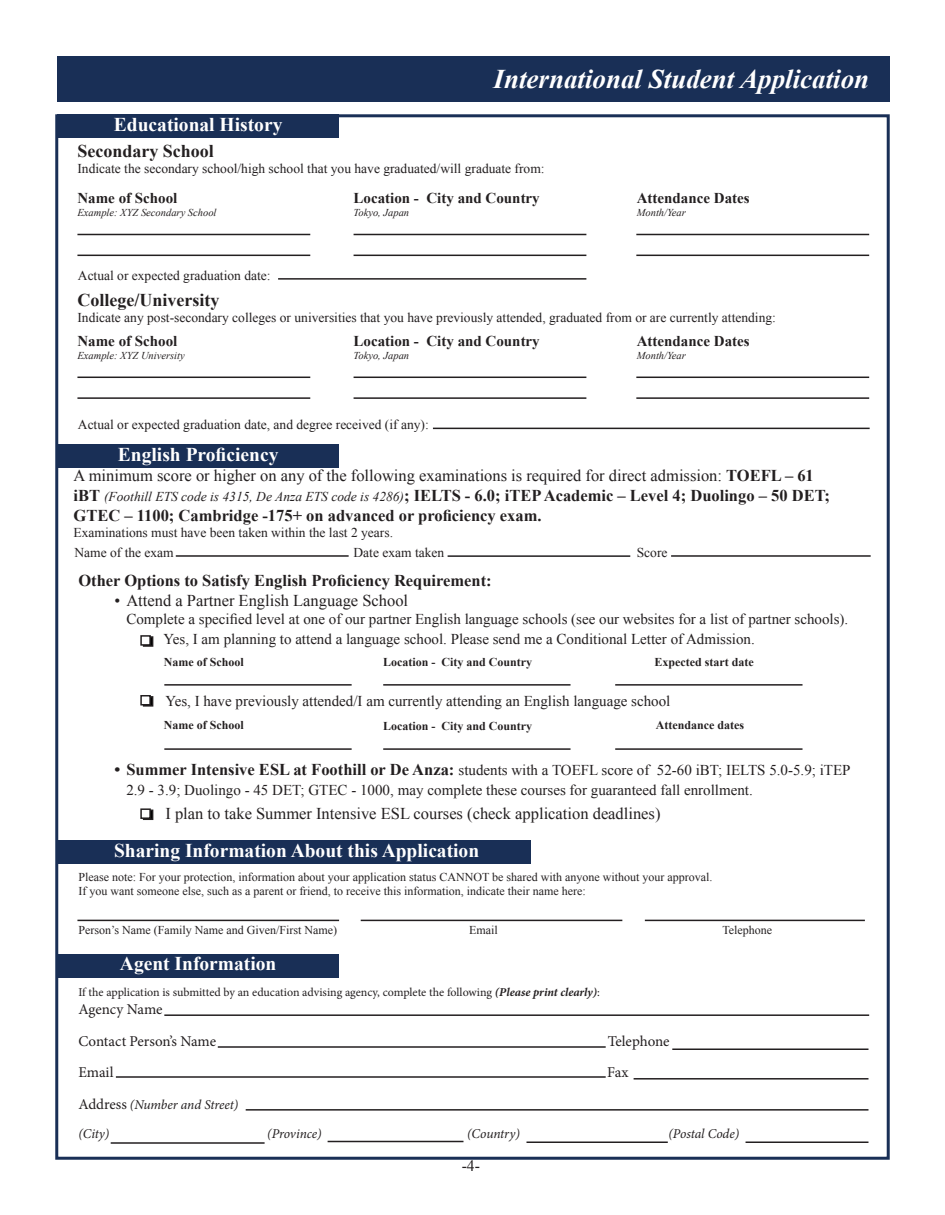
<style>
.page{position:relative;width:945px;height:1215px;background:#fff}
.page>*{position:absolute;margin:0;border:0;box-sizing:border-box;transform-origin:0 0}
.t1{font:italic 700 27px "Times New Roman";color:#fff}
.Section_title{font:700 19.5px "Times New Roman";color:#fff}
.t2{font:700 18px "Times New Roman";color:#231f20}
.app_text{font:700 16.5px/19.8px "Times New Roman";color:#231f20}
.app_text-2{font:16.5px "Times New Roman";color:#231f20}
.text{font:15.75px "Times New Roman";color:#231f20}
.app_text-3{font:15px/19.8px "Times New Roman";color:#231f20}
.app_text-4{font:700 15px "Times New Roman";color:#231f20}
.t3{font:15px "Minion Pro";letter-spacing:-.005em;color:#231f20}
.app_text-5{font:13.5px "Times New Roman";color:#231f20}
.t4{font:italic 13.5px "Minion Pro";letter-spacing:-.01em;color:#231f20}
.t5{font:12px "Times New Roman";color:#231f20}
.app_text-6{font:700 12px "Times New Roman";color:#231f20}
.t6{font:12px "Minion Pro";letter-spacing:-.005em;color:#231f20}
.app_text-7{font:italic 10.5px "Times New Roman";color:#231f20}
.s1{font-weight:400}
.s2{font-weight:400;font-style:italic;font-size:13.5px}
.s3{font-weight:700;font-size:16.5px}
.s4{font-weight:700;font-style:italic}
.s5{font-style:normal;font-size:15px}
</style>
<div class="page">
<div style="left:57px;top:56px;width:833px;height:46px;background:#192f56"></div>
<div style="left:55px;top:114px;width:835px;height:1046px;background:#fff;border:3px solid #192f56"></div>
<div style="left:57px;top:114px;width:282px;height:24px;background:#192f56"></div>
<div style="left:57px;top:444px;width:282px;height:24px;background:#192f56"></div>
<div style="left:57px;top:954px;width:282px;height:23px;background:#192f56"></div>
<div style="left:57px;top:840px;width:474px;height:24px;background:#192f56"></div>
<hr style="left:77px;top:234px;width:233px;height:1px;background:#231f20">
<hr style="left:77px;top:377px;width:233px;height:1px;background:#231f20">
<hr style="left:354px;top:234px;width:232px;height:1px;background:#231f20">
<hr style="left:354px;top:377px;width:232px;height:1px;background:#231f20">
<hr style="left:636px;top:234px;width:233px;height:1px;background:#231f20">
<hr style="left:636px;top:377px;width:233px;height:1px;background:#231f20">
<hr style="left:77px;top:255px;width:233px;height:1px;background:#231f20">
<hr style="left:77px;top:397px;width:233px;height:2px;background:#231f20">
<hr style="left:354px;top:255px;width:232px;height:1px;background:#231f20">
<hr style="left:354px;top:397px;width:232px;height:2px;background:#231f20">
<hr style="left:636px;top:255px;width:233px;height:1px;background:#231f20">
<hr style="left:636px;top:397px;width:233px;height:2px;background:#231f20">
<hr style="left:278px;top:278px;width:308px;height:2px;background:#231f20">
<hr style="left:433px;top:428px;width:437px;height:1px;background:#231f20">
<hr style="left:77px;top:920px;width:262px;height:1px;background:#231f20">
<hr style="left:361px;top:920px;width:261px;height:1px;background:#231f20">
<hr style="left:645px;top:920px;width:220px;height:1px;background:#231f20">
<hr style="left:176px;top:555px;width:173px;height:2px;background:#231f20">
<hr style="left:164px;top:684px;width:188px;height:2px;background:#231f20">
<hr style="left:164px;top:748px;width:188px;height:2px;background:#231f20">
<hr style="left:383px;top:684px;width:188px;height:2px;background:#231f20">
<hr style="left:383px;top:748px;width:188px;height:2px;background:#231f20">
<hr style="left:615px;top:684px;width:188px;height:2px;background:#231f20">
<hr style="left:615px;top:748px;width:188px;height:2px;background:#231f20">
<hr style="left:448px;top:555px;width:182px;height:2px;background:#231f20">
<hr style="left:671px;top:555px;width:200px;height:2px;background:#231f20">
<hr style="left:164px;top:1014px;width:705px;height:2px;background:#231f20">
<hr style="left:672px;top:1048px;width:197px;height:2px;background:#231f20">
<hr style="left:218px;top:1046px;width:388px;height:2px;background:#231f20">
<hr style="left:116px;top:1076px;width:490px;height:2px;background:#231f20">
<hr style="left:246px;top:1109px;width:623px;height:2px;background:#231f20">
<hr style="left:111px;top:1142px;width:154px;height:2px;background:#231f20">
<hr style="left:328px;top:1141px;width:135px;height:1px;background:#231f20">
<hr style="left:526px;top:1142px;width:142px;height:1px;background:#231f20">
<hr style="left:746px;top:1142px;width:122px;height:1px;background:#231f20">
<hr style="left:634px;top:1078px;width:234px;height:2px;background:#231f20">
<div style="left:143px;top:636px;width:10px;height:11px;border:2px solid #231f20"></div>
<div style="left:141px;top:636px;width:9px;height:9px;background:#fff"></div>
<div style="left:140px;top:635px;width:11px;height:11px;border:2px solid #231f20"></div>
<div style="left:143px;top:696px;width:10px;height:11px;border:2px solid #231f20"></div>
<div style="left:141px;top:696px;width:9px;height:9px;background:#fff"></div>
<div style="left:140px;top:695px;width:11px;height:11px;border:2px solid #231f20"></div>
<div style="left:143px;top:810px;width:10px;height:10px;border:2px solid #231f20"></div>
<div style="left:141px;top:809px;width:9px;height:9px;background:#fff"></div>
<div style="left:140px;top:808px;width:11px;height:11px;border:2px solid #231f20"></div>
<p class="Section_title" style="left:114px;top:111px;width:170px">Educational History</p>
<h1 class="t1" style="left:494px;top:60px;width:377px">International Student Application</h1>
<p class="t2" style="left:77px;top:139px;width:138px">Secondary School</p>
<p class="app_text-5" style="left:77px;top:160px;width:469px">Indicate the secondary school/high school that you have graduated/will graduate from:</p>
<p class="app_text-4" style="left:77px;top:188px;width:101px">Name of School</p>
<p class="app_text-7" style="left:77px;top:205px;width:141px">Example: XYZ Secondary School</p>
<p class="app_text-5" style="left:78px;top:266px;width:194px">Actual or expected graduation date:</p>
<p class="app_text-4" style="left:354px;top:188px;width:188px">Location - City and Country</p>
<p class="app_text-7" style="left:354px;top:205px;width:57px">Tokyo, Japan</p>
<p class="app_text-4" style="left:637px;top:188px;width:114px">Attendance Dates</p>
<p class="app_text-7" style="left:637px;top:205px;width:51px">Month/Year</p>
<p class="t2" style="left:77px;top:287px;width:143px">College/University</p>
<p class="app_text-5" style="left:77px;top:308px;width:700px">Indicate any post-secondary colleges or universities that you have previously attended, graduated from or are currently attending:</p>
<p class="app_text-4" style="left:77px;top:331px;width:101px">Name of School</p>
<p class="app_text-7" style="left:77px;top:348px;width:109px">Example: XYZ University</p>
<p class="app_text-4" style="left:354px;top:331px;width:188px">Location - City and Country</p>
<p class="app_text-7" style="left:354px;top:348px;width:57px">Tokyo, Japan</p>
<p class="app_text-5" style="left:78px;top:415px;width:352px">Actual or expected graduation date, and degree received (if any):</p>
<p class="Section_title" style="left:118px;top:441px;width:162px">English Proficiency</p>
<p class="app_text-4" style="left:637px;top:331px;width:114px">Attendance Dates</p>
<p class="app_text-7" style="left:637px;top:348px;width:51px">Month/Year</p>
<p class="app_text" style="left:74px;top:465px;width:758px"><span class="s1">A minimum score or higher on any of the following examinations is required for direct admission:</span> TOEFL – 61 iBT <span class="s2">(Foothill ETS code is 4315, De Anza ETS code is 4286)</span>; IELTS - 6.0; iTEP Academic – Level 4; Duolingo – 50 DET;<br>GTEC – 1100; Cambridge -175+ on advanced or proficiency exam.</p>
<p class="app_text-5" style="left:74px;top:523px;width:321px">Examinations must have been taken within the last 2 years.</p>
<p class="app_text" style="left:78px;top:571px;width:415px">Other Options to Satisfy English Proficiency Requirement:</p>
<p class="app_text-2" style="left:114px;top:590px;width:295px">• Attend a Partner English Language School</p>
<p class="app_text-3" style="left:164px;top:609px;width:686px;text-indent:-37px">Complete a specified level at one of our partner English language schools (see our websites for a list of partner schools).<br>Yes, I am planning to attend a language school. Please send me a Conditional Letter of Admission.</p>
<p class="app_text-5" style="left:74px;top:544px;width:101px">Name of the exam</p>
<p class="app_text-5" style="left:354px;top:544px;width:92px">Date exam taken</p>
<p class="app_text-5" style="left:637px;top:544px;width:32px">Score</p>
<p class="app_text-6" style="left:164px;top:654px;width:81px">Name of School</p>
<p class="app_text-6" style="left:383px;top:653px;width:151px">Location - City and Country</p>
<p class="app_text-6" style="left:654px;top:653px;width:101px">Expected start date</p>
<p class="app_text-3" style="left:165px;top:691px;width:507px">Yes, I have previously attended/I am currently attending an English language school</p>
<p class="app_text-6" style="left:164px;top:717px;width:81px">Name of School</p>
<p class="app_text-6" style="left:383px;top:717px;width:151px">Location - City and Country</p>
<p class="app_text-6" style="left:656px;top:717px;width:90px">Attendance dates</p>
<p class="app_text-3" style="left:126px;top:760px;width:726px;text-indent:-12px"><span class="s3">• Summer Intensive ESL at Foothill or De Anza:</span> students with a TOEFL score of 52-60 iBT; IELTS 5.0-5.9; iTEP<br>2.9 - 3.9; Duolingo - 45 DET; GTEC - 1000, may complete these courses for guaranteed fall enrollment.</p>
<p class="app_text-2" style="left:165px;top:803px;width:497px">I plan to take Summer Intensive ESL courses (check application deadlines)</p>
<p class="Section_title" style="left:114px;top:837px;width:367px">Sharing Information About this Application</p>
<p class="t5" style="left:78px;top:869px;width:636px">Please note: For your protection, information about your application status CANNOT be shared with anyone without your approval.</p>
<p class="t5" style="left:78px;top:883px;width:509px">If you want someone else, such as a parent or friend, to receive this information, indicate their name here:</p>
<p class="t5" style="left:78px;top:921px;width:260px">Person’s Name (Family Name and Given/First Name)</p>
<p class="t5" style="left:469px;top:921px;width:30px">Email</p>
<p class="t5" style="left:722px;top:921px;width:51px">Telephone</p>
<p class="Section_title" style="left:120px;top:950px;width:158px">Agent Information</p>
<p class="t6" style="left:78px;top:984px;width:523px">If the application is submitted by an education advising agency, complete the following <span class="s4">(Please print clearly)</span>:</p>
<p class="t3" style="left:78px;top:999px;width:86px">Agency Name</p>
<p class="t3" style="left:78px;top:1031px;width:139px">Contact Person’s Name</p>
<p class="t3" style="left:608px;top:1031px;width:63px">Telephone</p>
<p class="t3" style="left:78px;top:1062px;width:37px">Email</p>
<p class="t3" style="left:607px;top:1062px;width:23px">Fax</p>
<p class="t4" style="left:78px;top:1095px;width:162px"><span class="s5">Address</span> (Number and Street)</p>
<p class="t4" style="left:78px;top:1125px;width:33px">(City)</p>
<p class="t4" style="left:267px;top:1125px;width:56px">(Province)</p>
<p class="t4" style="left:467px;top:1125px;width:54px">(Country)</p>
<p class="t4" style="left:668px;top:1125px;width:72px">(Postal Code)</p>
<p class="text" style="left:462px;top:1155px;width:20px">-4-</p>
</div>
